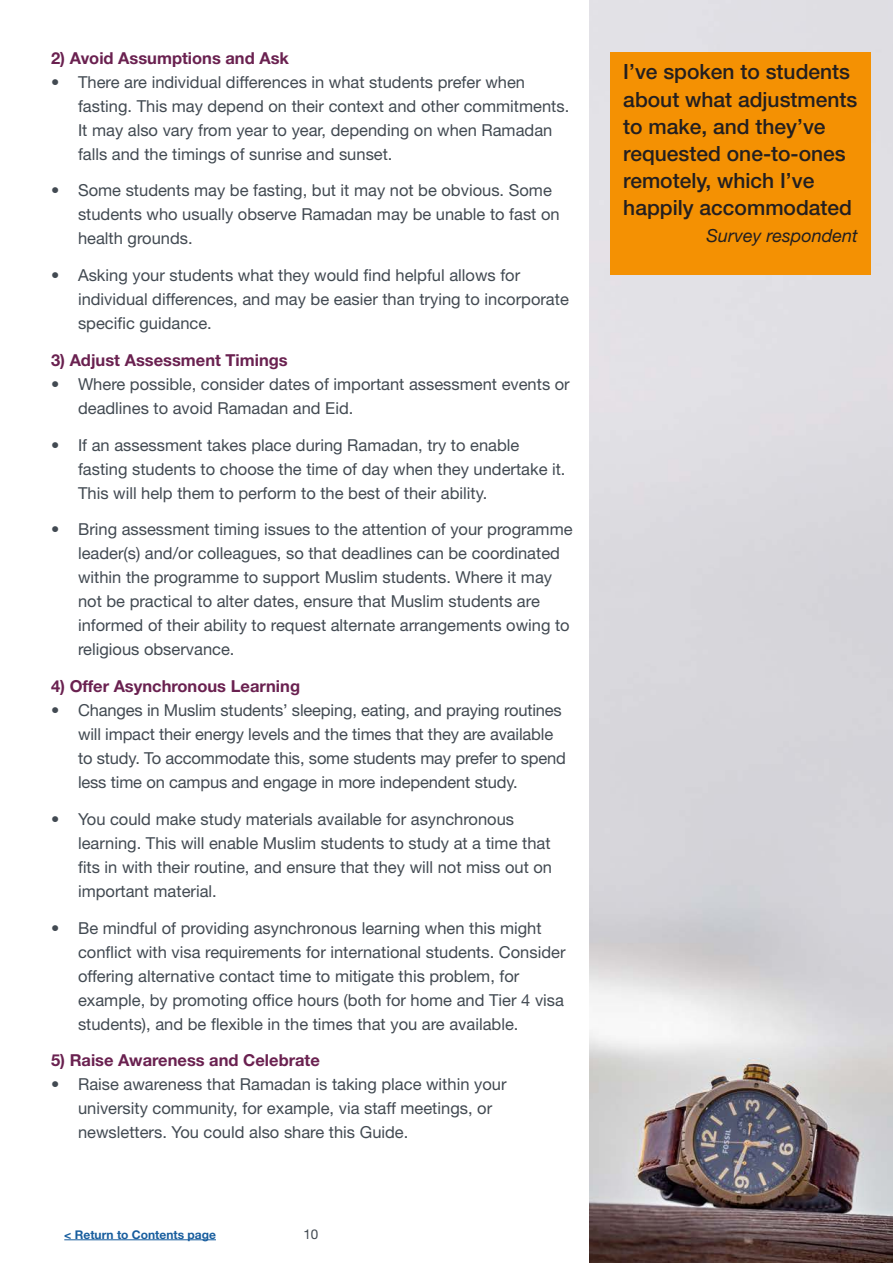
<style>
.page{position:relative;width:893px;height:1263px;background:#fff}
.page>*{position:absolute;margin:0;border:0;box-sizing:border-box;transform-origin:0 0}
.Box_quote{font:500 21px/27px "Helvetica Neue LT Std";color:#231f20}
.Box_quote-2{font:italic 18px "Helvetica Neue LT Std";color:#231f20}
.t1{font:16.5px/24px "Helvetica Neue LT Std";color:#424a52}
.Body_text{font:700 16.5px "Helvetica Neue LT Std";color:#6a2150}
.t2{font:13.5px "Helvetica Neue LT Std";color:#424a52}
.t3{font:700 12px "Helvetica Neue LT Std";color:#175d9e}
</style>
<div class="page">
<hr style="left:64px;top:1239px;width:152px;height:1px;background:#175d9e">
<img style="left:590px;top:0;width:303px;height:1263px">
<div style="left:611px;top:52px;width:260px;height:222px;background:#f49103"></div>
<p class="Body_text" style="left:51px;top:47px;width:240px">2) Avoid Assumptions and Ask</p>
<p class="t1" style="left:78px;top:69px;width:493px;text-indent:-27px">• There are individual differences in what students prefer when fasting. This may depend on their context and other commitments.<br>It may also vary from year to year, depending on when Ramadan falls and the timings of sunrise and sunset.</p>
<p class="t1" style="left:78px;top:178px;width:483px;text-indent:-27px">• Some students may be fasting, but it may not be obvious. Some students who usually observe Ramadan may be unable to fast on health grounds.</p>
<p class="t1" style="left:78px;top:263px;width:492px;text-indent:-27px">• Asking your students what they would find helpful allows for individual differences, and may be easier than trying to incorporate specific guidance.</p>
<p class="Body_text" style="left:51px;top:350px;width:238px">3) Adjust Assessment Timings</p>
<p class="t1" style="left:78px;top:372px;width:493px;text-indent:-27px">• Where possible, consider dates of important assessment events or deadlines to avoid Ramadan and Eid.</p>
<p class="t1" style="left:78px;top:432px;width:489px;text-indent:-27px">• If an assessment takes place during Ramadan, try to enable fasting students to choose the time of day when they undertake it.<br>This will help them to perform to the best of their ability.</p>
<p class="t1" style="left:78px;top:517px;width:496px;text-indent:-27px">• Bring assessment timing issues to the attention of your programme leader(s) and/or colleagues, so that deadlines can be coordinated within the programme to support Muslim students. Where it may not be practical to alter dates, ensure that Muslim students are informed of their ability to request alternate arrangements owing to religious observance.</p>
<p class="Body_text" style="left:51px;top:676px;width:251px">4) Offer Asynchronous Learning</p>
<p class="t1" style="left:78px;top:698px;width:489px;text-indent:-27px">• Changes in Muslim students’ sleeping, eating, and praying routines will impact their energy levels and the times that they are available to study. To accommodate this, some students may prefer to spend less time on campus and engage in more independent study.</p>
<p class="t1" style="left:78px;top:807px;width:476px;text-indent:-27px">• You could make study materials available for asynchronous learning. This will enable Muslim students to study at a time that fits in with their routine, and ensure that they will not miss out on important material.</p>
<p class="t1" style="left:78px;top:915px;width:489px;text-indent:-27px">• Be mindful of providing asynchronous learning when this might conflict with visa requirements for international students. Consider offering alternative contact time to mitigate this problem, for example, by promoting office hours (both for home and Tier 4 visa students), and be flexible in the times that you are available.</p>
<p class="Body_text" style="left:51px;top:1050px;width:270px">5) Raise Awareness and Celebrate</p>
<p class="t1" style="left:78px;top:1072px;width:430px;text-indent:-27px">• Raise awareness that Ramadan is taking place within your university community, for example, via staff meetings, or newsletters. You could also share this Guide.</p>
<p class="t3" style="left:64px;top:1227px;width:153px">&lt; Return to Contents page</p>
<p class="t2" style="left:303px;top:1226px;width:17px">10</p>
<p class="Box_quote" style="left:623px;top:58px;width:236px">I’ve spoken to students about what adjustments to make, and they’ve requested one-to-ones remotely, which I’ve happily accommodated</p>
<p class="Box_quote-2" style="left:706px;top:224px;width:153px">Survey respondent</p>
</div>
